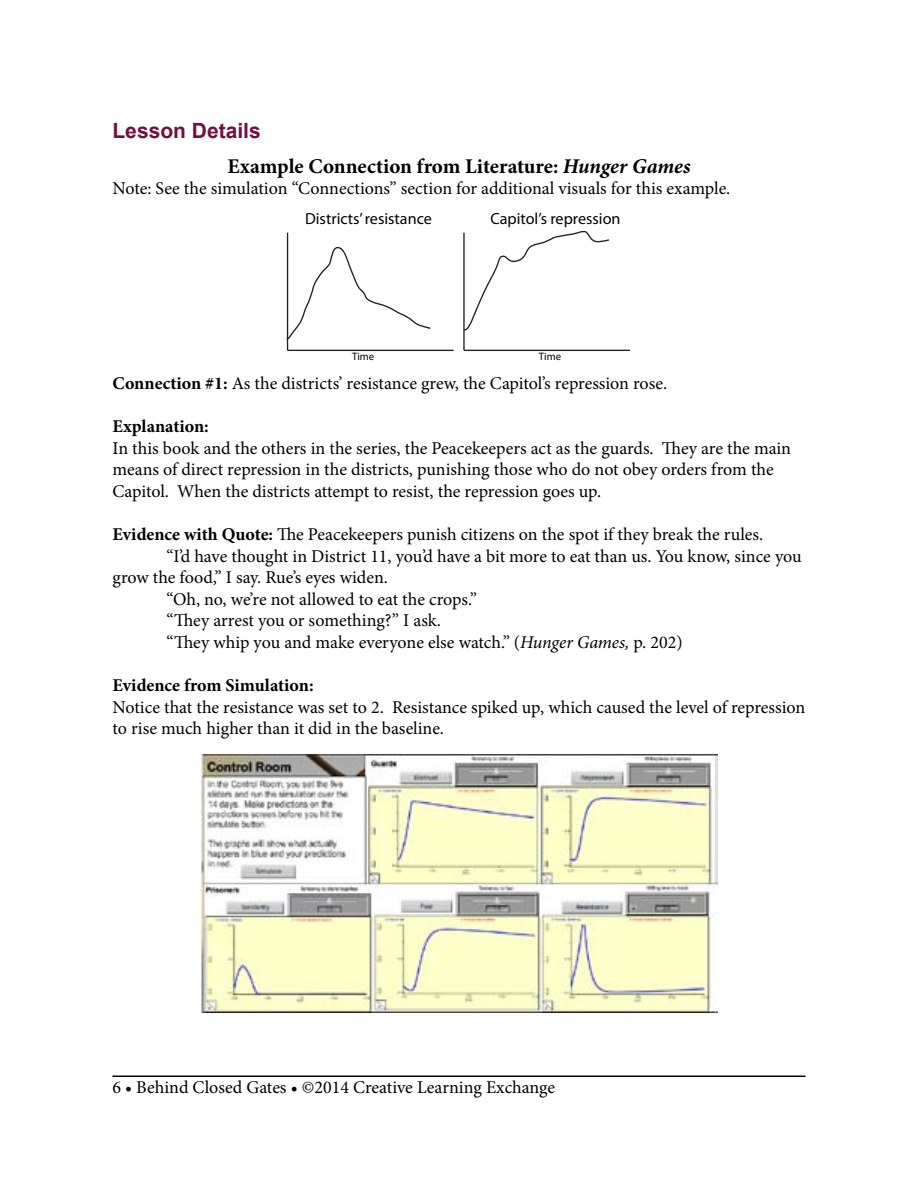
<style>
.page{position:relative;width:918px;height:1188px;background:#fff}
.page>*{position:absolute;margin:0;border:0;box-sizing:border-box;transform-origin:0 0}
.t1{font:700 21px "Minion Pro";letter-spacing:-.005em;color:#000}
.t2{font:700 21px "Arial";color:#700f40}
.t3{font:18px/21.6px "Minion Pro";color:#000}
.t4{font:700 18px "Minion Pro";color:#000}
.t5{font:16.2px "Myriad Pro";color:#000}
.t6{font:10.8px "Myriad Pro";color:#000}
.s1{font-style:italic}
.s2{font-weight:700}
</style>
<div class="page">
<hr style="left:112px;top:1076px;width:694px;height:1px;background:#000">
<hr style="left:287px;top:233px;width:1px;height:117px;background:#231f20">
<hr style="left:288px;top:350px;width:166px;height:1px;background:#231f20">
<hr style="left:463px;top:233px;width:2px;height:117px;background:#231f20">
<hr style="left:464px;top:350px;width:166px;height:1px;background:#231f20">
<svg style="left:463px;top:231px;width:146px;height:101px"></svg>
<svg style="left:286px;top:244px;width:145px;height:97px"></svg>
<img style="left:201px;top:754px;width:516px;height:258px">
<p class="t2" style="left:112px;top:117px;width:150px">Lesson Details</p>
<p class="t1" style="left:227px;top:151px;width:465px">Example Connection from Literature: <span class="s1">Hunger Games</span></p>
<p class="t3" style="left:112px;top:178px;width:619px">Note: See the simulation “Connections” section for additional visuals for this example.</p>
<p class="t5" style="left:305px;top:208px;width:128px">Districts’ resistance</p>
<p class="t5" style="left:490px;top:208px;width:132px">Capitol’s repression</p>
<p class="t6" style="left:352px;top:350px;width:24px">Time</p>
<p class="t6" style="left:539px;top:350px;width:24px">Time</p>
<p class="t3" style="left:112px;top:372px;width:556px"><span class="s2">Connection #1:</span> As the districts’ resistance grew, the Capitol’s repression rose.</p>
<p class="t4" style="left:112px;top:414px;width:98px">Explanation:</p>
<p class="t3" style="left:112px;top:437px;width:680px">In this book and the others in the series, the Peacekeepers act as the guards. They are the main means of direct repression in the districts, punishing those who do not obey orders from the<br>Capitol. When the districts attempt to resist, the repression goes up.</p>
<p class="t3" style="left:112px;top:524px;width:652px"><span class="s2">Evidence with Quote:</span> The Peacekeepers punish citizens on the spot if they break the rules.</p>
<p class="t3" style="left:166px;top:545px;width:637px">“I’d have thought in District 11, you’d have a bit more to eat than us. You know, since you</p>
<p class="t3" style="left:112px;top:567px;width:277px">grow the food,” I say. Rue’s eyes widen.</p>
<p class="t3" style="left:166px;top:588px;width:312px">“Oh, no, we’re not allowed to eat the crops.”</p>
<p class="t3" style="left:166px;top:610px;width:276px">“They arrest you or something?” I ask.</p>
<p class="t3" style="left:166px;top:632px;width:518px">“They whip you and make everyone else watch.” (<span class="s1">Hunger Games,</span> p. 202)</p>
<p class="t4" style="left:112px;top:673px;width:203px">Evidence from Simulation:</p>
<p class="t3" style="left:112px;top:696px;width:694px">Notice that the resistance was set to 2. Resistance spiked up, which caused the level of repression to rise much higher than it did in the baseline.</p>
<p class="t3" style="left:112px;top:1077px;width:444px">6 • Behind Closed Gates • ©2014 Creative Learning Exchange</p>
</div>
